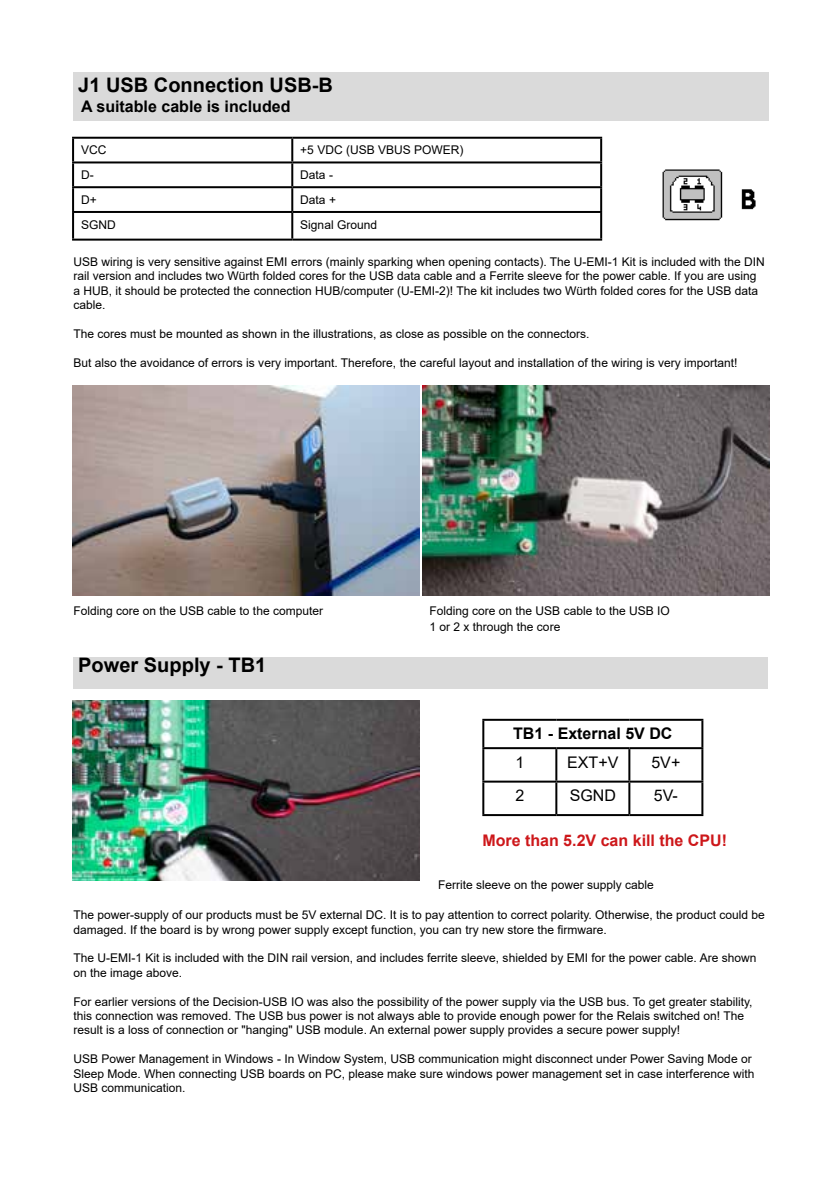
<style>
.page{position:relative;width:840px;height:1191px;background:#fff}
.page>*{position:absolute;margin:0;border:0;box-sizing:border-box;transform-origin:0 0}
.t1{font:700 20px "Arial";color:#000}
.t2{font:700 16px "Arial";color:#000}
.t3{font:700 16px "Arial";color:#cd171a}
.t4{font:16px "Arial";color:#000}
.t5{font:12px/14.4px "Arial";color:#000}
</style>
<div class="page">
<hr style="left:482px;top:719px;width:74px;height:2px;background:#000">
<hr style="left:482px;top:721px;width:2px;height:26px;background:#000">
<hr style="left:556px;top:719px;width:73px;height:2px;background:#000">
<hr style="left:629px;top:719px;width:74px;height:2px;background:#000">
<hr style="left:701px;top:721px;width:2px;height:26px;background:#000">
<hr style="left:482px;top:747px;width:74px;height:2px;background:#000">
<hr style="left:482px;top:749px;width:2px;height:31px;background:#000">
<hr style="left:556px;top:747px;width:73px;height:2px;background:#000">
<hr style="left:555px;top:749px;width:2px;height:31px;background:#000">
<hr style="left:629px;top:747px;width:74px;height:2px;background:#000">
<hr style="left:628px;top:749px;width:2px;height:31px;background:#000">
<hr style="left:701px;top:749px;width:2px;height:31px;background:#000">
<hr style="left:482px;top:780px;width:74px;height:2px;background:#000">
<hr style="left:482px;top:782px;width:2px;height:32px;background:#000">
<hr style="left:556px;top:780px;width:73px;height:2px;background:#000">
<hr style="left:555px;top:782px;width:2px;height:32px;background:#000">
<hr style="left:629px;top:780px;width:74px;height:2px;background:#000">
<hr style="left:628px;top:782px;width:2px;height:32px;background:#000">
<hr style="left:701px;top:782px;width:2px;height:32px;background:#000">
<hr style="left:482px;top:814px;width:74px;height:2px;background:#000">
<hr style="left:556px;top:814px;width:73px;height:2px;background:#000">
<hr style="left:629px;top:814px;width:74px;height:2px;background:#000">
<div style="left:73px;top:72px;width:695px;height:48px;background:#dadada"></div>
<div style="left:73px;top:657px;width:693px;height:31px;background:#dadada"></div>
<img style="left:72px;top:701px;width:347px;height:179px">
<img style="left:72px;top:386px;width:347px;height:209px">
<img style="left:422px;top:386px;width:347px;height:209px">
<img style="left:662px;top:169px;width:94px;height:52px">
<hr style="left:72px;top:137px;width:220px;height:2px;background:#000">
<hr style="left:72px;top:139px;width:2px;height:22px;background:#000">
<hr style="left:292px;top:137px;width:310px;height:2px;background:#000">
<hr style="left:291px;top:139px;width:2px;height:22px;background:#000">
<hr style="left:600px;top:139px;width:2px;height:22px;background:#000">
<hr style="left:72px;top:161px;width:220px;height:2px;background:#000">
<hr style="left:72px;top:163px;width:2px;height:23px;background:#000">
<hr style="left:292px;top:161px;width:310px;height:2px;background:#000">
<hr style="left:291px;top:163px;width:2px;height:23px;background:#000">
<hr style="left:600px;top:163px;width:2px;height:23px;background:#000">
<hr style="left:72px;top:186px;width:220px;height:2px;background:#000">
<hr style="left:72px;top:188px;width:2px;height:23px;background:#000">
<hr style="left:292px;top:186px;width:310px;height:2px;background:#000">
<hr style="left:291px;top:188px;width:2px;height:23px;background:#000">
<hr style="left:600px;top:188px;width:2px;height:23px;background:#000">
<hr style="left:72px;top:211px;width:220px;height:2px;background:#000">
<hr style="left:72px;top:213px;width:2px;height:26px;background:#000">
<hr style="left:292px;top:211px;width:310px;height:2px;background:#000">
<hr style="left:291px;top:213px;width:2px;height:26px;background:#000">
<hr style="left:600px;top:213px;width:2px;height:26px;background:#000">
<hr style="left:72px;top:239px;width:220px;height:2px;background:#000">
<hr style="left:292px;top:239px;width:310px;height:2px;background:#000">
<h1 class="t1" style="left:78px;top:71px;width:256px">J1 USB Connection USB-B</h1>
<h2 class="t2" style="left:81px;top:95px;width:211px">A suitable cable is included</h2>
<p class="t5" style="left:81px;top:143px;width:27px">VCC</p>
<p class="t5" style="left:300px;top:143px;width:165px">+5 VDC (USB VBUS POWER)</p>
<p class="t5" style="left:81px;top:168px;width:14px">D-</p>
<p class="t5" style="left:300px;top:168px;width:34px">Data -</p>
<p class="t5" style="left:81px;top:192px;width:17px">D+</p>
<p class="t5" style="left:300px;top:192px;width:37px">Data +</p>
<p class="t5" style="left:81px;top:217px;width:36px">SGND</p>
<p class="t5" style="left:300px;top:217px;width:78px">Signal Ground</p>
<p class="t5" style="left:73px;top:254px;width:692px">USB wiring is very sensitive against EMI errors (mainly sparking when opening contacts). The U-EMI-1 Kit is included with the DIN rail version and includes two Würth folded cores for the USB data cable and a Ferrite sleeve for the power cable. If you are using a HUB, it should be protected the connection HUB/computer (U-EMI-2)! The kit includes two Würth folded cores for the USB data cable.</p>
<p class="t5" style="left:73px;top:326px;width:517px">The cores must be mounted as shown in the illustrations, as close as possible on the connectors.</p>
<p class="t5" style="left:73px;top:355px;width:665px">But also the avoidance of errors is very important. Therefore, the careful layout and installation of the wiring is very important!</p>
<p class="t5" style="left:73px;top:603px;width:251px">Folding core on the USB cable to the computer</p>
<p class="t5" style="left:429px;top:602px;width:242px;line-height:16.8px">Folding core on the USB cable to the USB IO<br>1 or 2 x through the core</p>
<h1 class="t1" style="left:78px;top:651px;width:189px">Power Supply - TB1</h1>
<h2 class="t2" style="left:513px;top:722px;width:161px">TB1 - External 5V DC</h2>
<h2 class="t4" style="left:515px;top:751px;width:10px">1</h2>
<h2 class="t4" style="left:567px;top:751px;width:53px">EXT+V</h2>
<h2 class="t4" style="left:651px;top:751px;width:30px">5V+</h2>
<h2 class="t4" style="left:515px;top:784px;width:10px">2</h2>
<h2 class="t4" style="left:569px;top:784px;width:48px">SGND</h2>
<h2 class="t4" style="left:653px;top:784px;width:26px">5V-</h2>
<h2 class="t3" style="left:482px;top:829px;width:246px">More than 5.2V can kill the CPU!</h2>
<p class="t5" style="left:438px;top:877px;width:217px">Ferrite sleeve on the power supply cable</p>
<p class="t5" style="left:73px;top:907px;width:692px">The power-supply of our products must be 5V external DC. It is to pay attention to correct polarity. Otherwise, the product could be damaged. If the board is by wrong power supply except function, you can try new store the firmware.</p>
<p class="t5" style="left:73px;top:951px;width:684px">The U-EMI-1 Kit is included with the DIN rail version, and includes ferrite sleeve, shielded by EMI for the power cable. Are shown on the image above.</p>
<p class="t5" style="left:73px;top:994px;width:680px">For earlier versions of the Decision-USB IO was also the possibility of the power supply via the USB bus. To get greater stability, this connection was removed. The USB bus power is not always able to provide enough power for the Relais switched on! The result is a loss of connection or "hanging" USB module. An external power supply provides a secure power supply!</p>
<p class="t5" style="left:73px;top:1051px;width:682px">USB Power Management in Windows - In Window System, USB communication might disconnect under Power Saving Mode or<br>Sleep Mode. When connecting USB boards on PC, please make sure windows power management set in case interference with<br>USB communication.</p>
</div>
